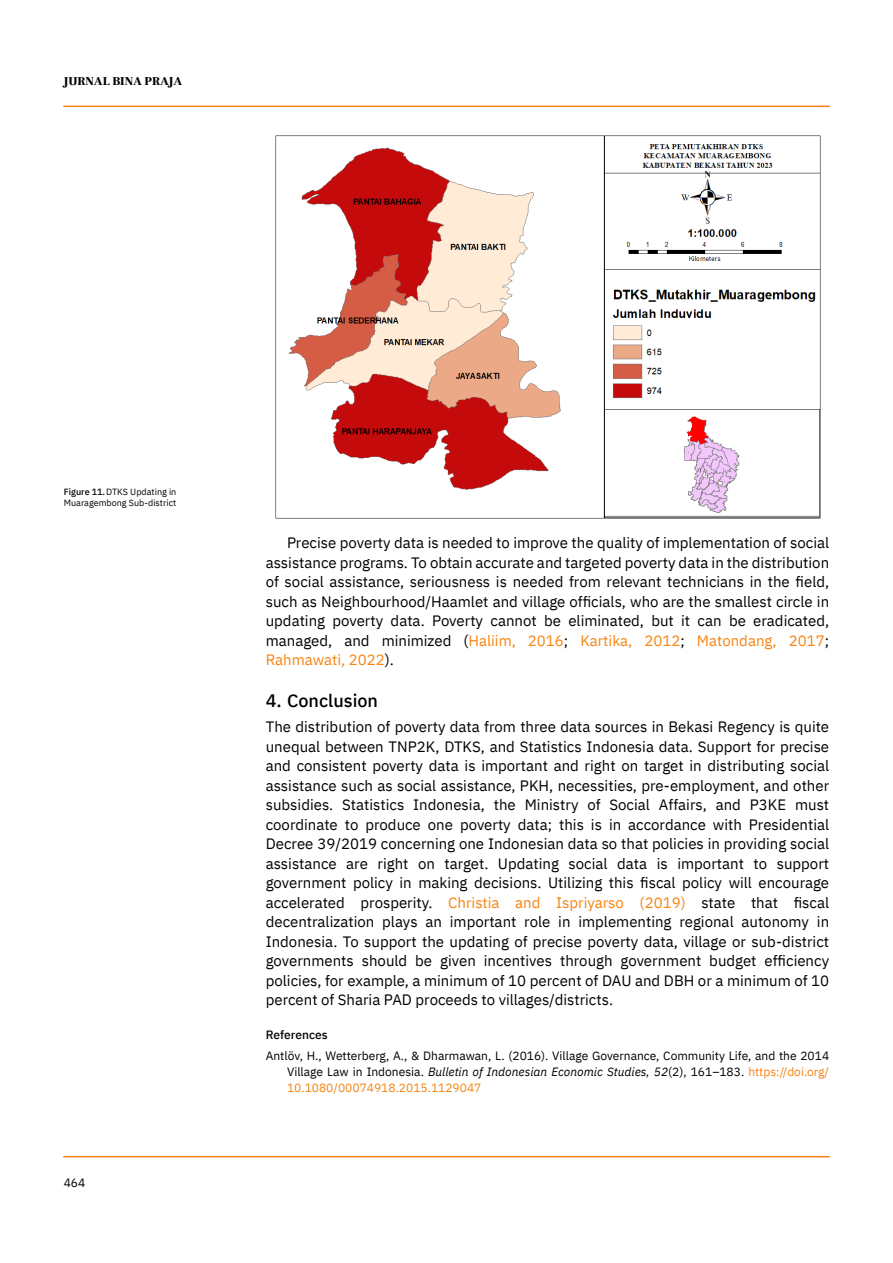
<style>
.page{position:relative;width:893px;height:1263px;background:#fff}
.page>*{position:absolute;margin:0;border:0;box-sizing:border-box;transform-origin:0 0}
.t1{font:500 18px "IBM Plex Sans";color:#000}
.t2{font:15px/19.5px "IBM Plex Sans";color:#000;text-align:justify}
.t3{font:12px/15.6px "IBM Plex Sans";color:#000;text-align:justify}
.t4{font:900 12px "Frank Ruhl Libre";color:#000}
.t5{font:500 12px "IBM Plex Sans";color:#000}
.t6{font:9px/11.7px "IBM Plex Sans";color:#000}
.s1{font-weight:500}
.s2{color:#f78410}
.s3{font-style:italic}
</style>
<div class="page">
<hr style="left:64px;top:106px;width:765px;height:1px;background:#f78410">
<hr style="left:64px;top:1156px;width:765px;height:1px;background:#f78410">
<img style="left:275px;top:135px;width:546px;height:384px">
<p class="t4" style="left:64px;top:74px;width:120px">JURNAL BINA PRAJA</p>
<p class="t6" style="left:64px;top:486px;width:114px"><span class="s1">Figure 11.</span>DTKS Updating in<br>Muaragembong Sub-district</p>
<p class="t3" style="left:64px;top:1176px;width:23px">464</p>
<p class="t2" style="left:266px;top:534px;width:565px;text-indent:21px">Precise poverty data is needed to improve the quality of implementation of social assistance programs. To obtain accurate and targeted poverty data in the distribution of social assistance, seriousness is needed from relevant technicians in the field, such as Neighbourhood/Haamlet and village officials, who are the smallest circle in updating poverty data. Poverty cannot be eliminated, but it can be eradicated, managed, and minimized (<span class="s2">Haliim, 2016</span>; <span class="s2">Kartika, 2012</span>; <span class="s2">Matondang, 2017</span>; <span class="s2">Rahmawati, 2022</span>).</p>
<p class="t1" style="left:266px;top:693px;width:114px">4. Conclusion</p>
<p class="t2" style="left:266px;top:718px;width:565px">The distribution of poverty data from three data sources in Bekasi Regency is quite unequal between TNP2K, DTKS, and Statistics Indonesia data. Support for precise and consistent poverty data is important and right on target in distributing social assistance such as social assistance, PKH, necessities, pre-employment, and other subsidies. Statistics Indonesia, the Ministry of Social Affairs, and P3KE must coordinate to produce one poverty data; this is in accordance with Presidential Decree 39/2019 concerning one Indonesian data so that policies in providing social assistance are right on target. Updating social data is important to support government policy in making decisions. Utilizing this fiscal policy will encourage accelerated prosperity. <span class="s2">Christia and Ispriyarso (2019)</span> state that fiscal decentralization plays an important role in implementing regional autonomy in Indonesia. To support the updating of precise poverty data, village or sub-district governments should be given incentives through government budget efficiency policies, for example, a minimum of 10 percent of DAU and DBH or a minimum of 10 percent of Sharia PAD proceeds to villages/districts.</p>
<p class="t5" style="left:266px;top:1029px;width:63px">References</p>
<p class="t3" style="left:287px;top:1049px;width:544px;text-indent:-21px">Antlöv, H., Wetterberg, A., &amp; Dharmawan, L. (2016). Village Governance, Community Life, and the 2014<br>Village Law in Indonesia. <span class="s3">Bulletin of Indonesian Economic Studies, 52</span>(2), 161–183. <span class="s2">https://doi.org/ 10.1080/00074918.2015.1129047</span></p>
</div>
